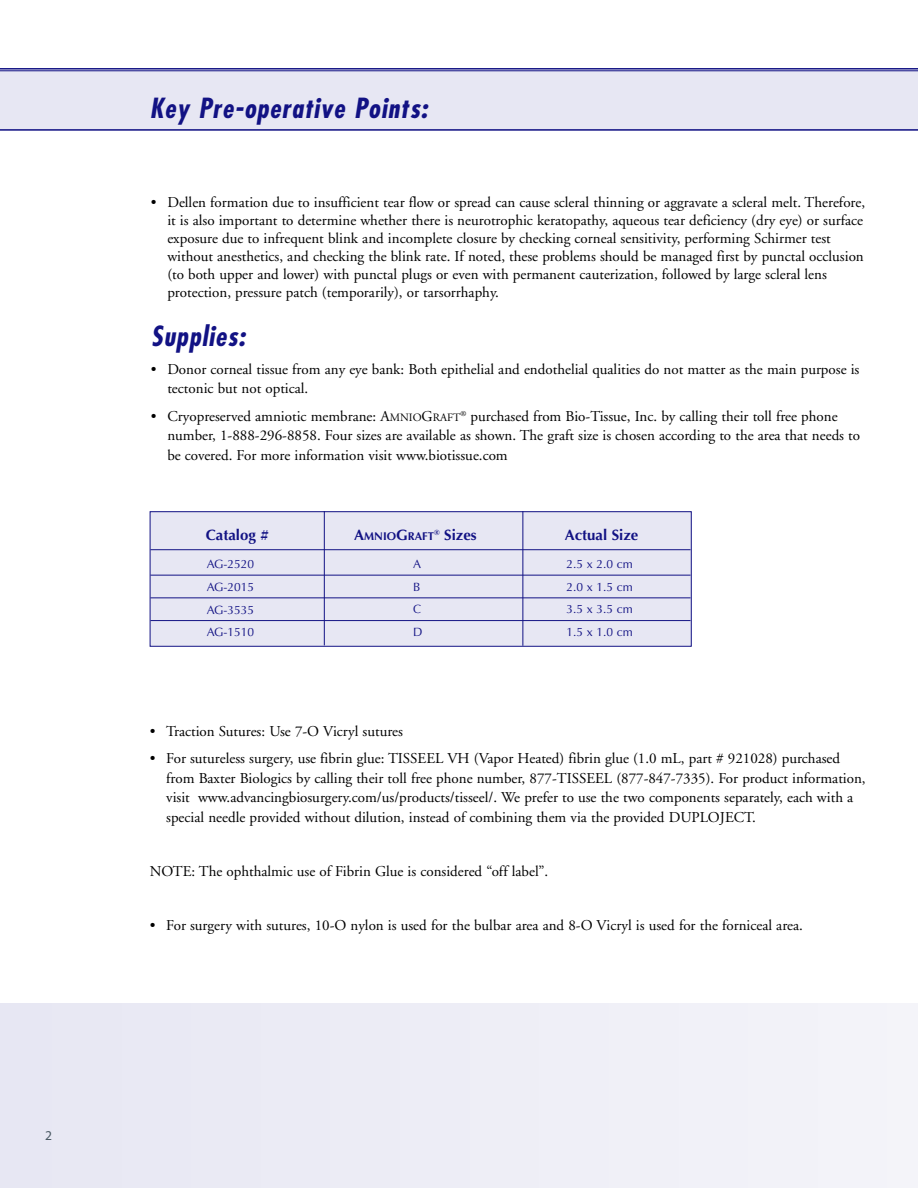
<style>
.page{position:relative;width:918px;height:1188px;background:#fff}
.page>*{position:absolute;margin:0;border:0;box-sizing:border-box;transform-origin:0 0}
.t1{font:italic 700 condensed 27px "Futura";color:#121284}
.t2{font:15px/19.5px "Adobe Garamond";color:#000}
.t3{font:700 15px "Optima";color:#121284}
.t4{font:13.5px "Myriad MM 400 600";color:#485761}
.t5{font:12px/22.8px "Optima";color:#121284;text-align:justify}
.t6{font:700 11.25px "Optima";color:#121284}
.s1{font-size:11.25px}
.s2{font-size:15px}
</style>
<div class="page">
<div style="left:5px;top:1003px;width:24px;height:185px;background:#e7e7f3"></div>
<div style="left:75px;top:1003px;width:24px;height:185px;background:#e8e8f3"></div>
<div style="left:144px;top:1003px;width:25px;height:185px;background:#e9e9f4"></div>
<div style="left:214px;top:1003px;width:24px;height:185px;background:#eaeaf4"></div>
<div style="left:284px;top:1003px;width:24px;height:185px;background:#ebebf5"></div>
<div style="left:353px;top:1003px;width:24px;height:185px;background:#ececf5"></div>
<div style="left:423px;top:1003px;width:24px;height:185px;background:#ededf6"></div>
<div style="left:492px;top:1003px;width:25px;height:185px;background:#eeeef6"></div>
<div style="left:562px;top:1003px;width:24px;height:185px;background:#efeff7"></div>
<div style="left:632px;top:1003px;width:24px;height:185px;background:#f0f0f7"></div>
<div style="left:701px;top:1003px;width:24px;height:185px;background:#f1f1f8"></div>
<div style="left:771px;top:1003px;width:24px;height:185px;background:#f2f2f8"></div>
<div style="left:840px;top:1003px;width:25px;height:185px;background:#f3f3f9"></div>
<div style="left:910px;top:1003px;width:8px;height:185px;background:#f4f4f9"></div>
<div style="left:0;top:70px;width:918px;height:61px;background:#e7e7f3"></div>
<hr style="left:0;top:68px;width:918px;height:2px;background:#121284">
<hr style="left:0;top:71px;width:918px;height:1px;background:#121284">
<hr style="left:0;top:129px;width:918px;height:2px;background:#121284">
<div style="left:150px;top:511px;width:541px;height:135px;background:#e7e7f3"></div>
<div style="left:150px;top:511px;width:542px;height:136px;border:1px solid #121284"></div>
<hr style="left:150px;top:575px;width:541px;height:1px;background:#121284">
<hr style="left:150px;top:598px;width:541px;height:1px;background:#121284">
<hr style="left:150px;top:549px;width:541px;height:1px;background:#121284">
<hr style="left:150px;top:620px;width:541px;height:1px;background:#121284">
<hr style="left:324px;top:511px;width:1px;height:134px;background:#121284">
<hr style="left:523px;top:511px;width:1px;height:135px;background:#121284">
<p class="t4" style="left:45px;top:1131px;width:8px">2</p>
<h1 class="t1" style="left:150px;top:96px;width:284px">Key Pre-operative Points:</h1>
<p class="t2" style="left:167px;top:194px;width:699px;line-height:18.1px;text-indent:-16px">• Dellen formation due to insufficient tear flow or spread can cause scleral thinning or aggravate a scleral melt. Therefore, it is also important to determine whether there is neurotrophic keratopathy, aqueous tear deficiency (dry eye) or surface exposure due to infrequent blink and incomplete closure by checking corneal sensitivity, performing Schirmer test without anesthetics, and checking the blink rate. If noted, these problems should be managed first by punctal occlusion (to both upper and lower) with punctal plugs or even with permanent cauterization, followed by large scleral lens protection, pressure patch (temporarily), or tarsorrhaphy.</p>
<h1 class="t1" style="left:151px;top:324px;width:100px">Supplies:</h1>
<p class="t2" style="left:167px;top:361px;width:694px;text-indent:-16px">• Donor corneal tissue from any eye bank: Both epithelial and endothelial qualities do not matter as the main purpose is tectonic but not optical.</p>
<p class="t2" style="left:167px;top:407px;width:694px;text-indent:-17px">• Cryopreserved amniotic membrane: A<span class="s1">MNIO</span>G<span class="s1">RAFT</span><sup>®</sup> purchased from Bio-Tissue, Inc. by calling their toll free phone number, 1-888-296-8858. Four sizes are available as shown. The graft size is chosen according to the area that needs to be covered. For more information visit www.biotissue.com</p>
<p class="t3" style="left:206px;top:529px;width:64px">Catalog #</p>
<p class="t6" style="left:354px;top:532px;width:124px"><span class="s2">A</span>MNIO<span class="s2">G</span>RAFT<sup>®</sup> <span class="s2">Sizes</span></p>
<p class="t3" style="left:565px;top:529px;width:75px">Actual Size</p>
<p class="t5" style="left:413px;top:554px;width:11px;text-align:left">A<br>B<br>C<br>D</p>
<p class="t5" style="left:207px;top:554px;width:49px">AG-2520<br>AG-2015<br>AG-3535<br>AG-1510</p>
<p class="t5" style="left:566px;top:553px;width:68px">2.5 x 2.0 cm 2.0 x 1.5 cm 3.5 x 3.5 cm 1.5 x 1.0 cm</p>
<p class="t2" style="left:150px;top:723px;width:255px">• Traction Sutures: Use 7-O Vicryl sutures</p>
<p class="t2" style="left:166px;top:750px;width:701px;text-indent:-16px">• For sutureless surgery, use fibrin glue: TISSEEL VH (Vapor Heated) fibrin glue (1.0 mL, part # 921028) purchased from Baxter Biologics by calling their toll free phone number, 877-TISSEEL (877-847-7335). For product information, visit www.advancingbiosurgery.com/us/products/tisseel/. We prefer to use the two components separately, each with a special needle provided without dilution, instead of combining them via the provided DUPLOJECT.</p>
<p class="t2" style="left:150px;top:863px;width:400px">NOTE: The ophthalmic use of Fibrin Glue is considered “off label”.</p>
<p class="t2" style="left:150px;top:917px;width:655px">• For surgery with sutures, 10-O nylon is used for the bulbar area and 8-O Vicryl is used for the forniceal area.</p>
</div>
